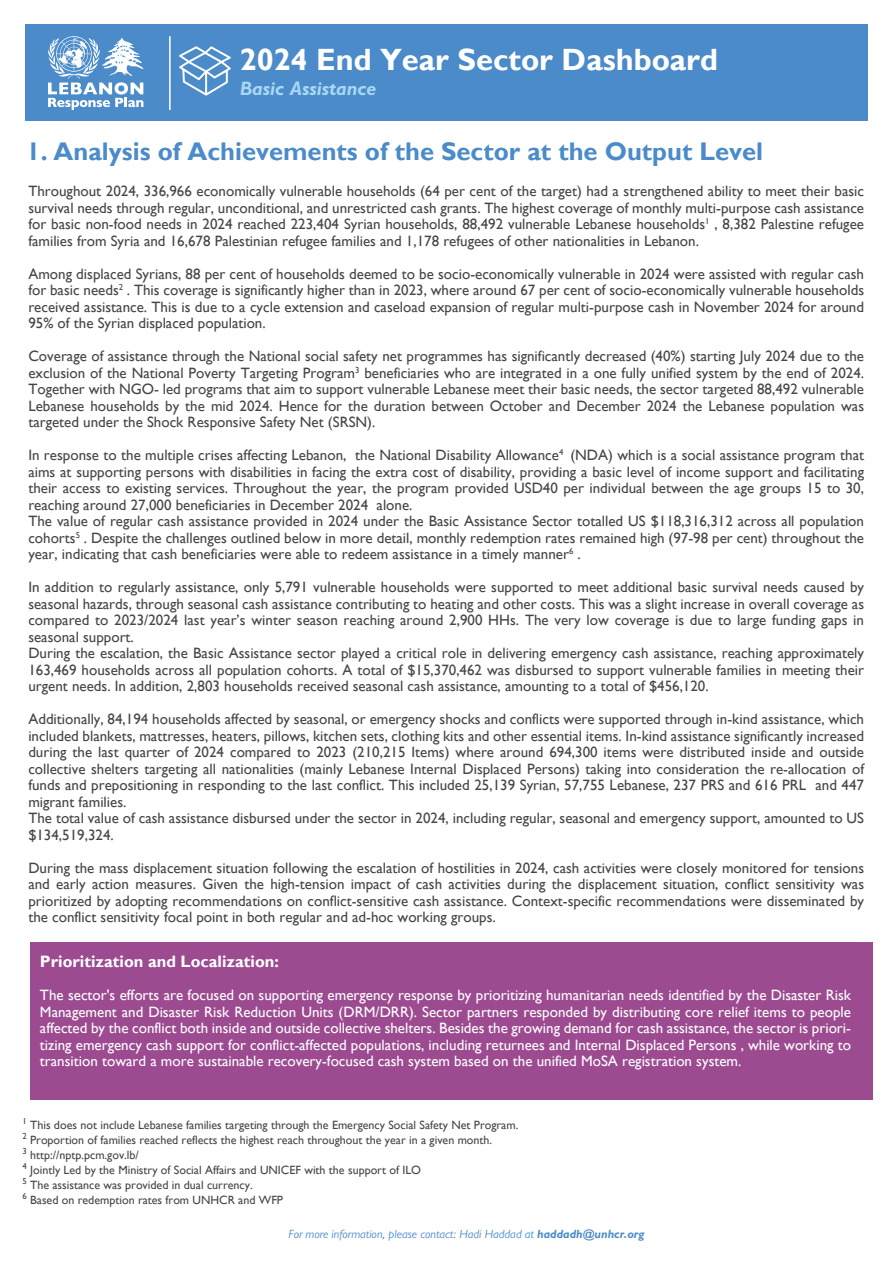
<style>
.page{position:relative;width:893px;height:1263px;background:#fff}
.page>*{position:absolute;margin:0;border:0;box-sizing:border-box;transform-origin:0 0}
.t1{font:700 30.75px "Gill Sans";color:#fff}
.t2{font:700 25.5px "Gill Sans";color:#4b8bc9}
.t3{font:italic 700 19.65px "Gill Sans";color:#a7d7f3}
.t4{font:700 16.5px "Gill Sans";color:#fff}
.t5{font:15px/16.5px "Gill Sans";color:#464547;text-align:justify}
.t6{font:15px/16.5px "Gill Sans";color:#fff;text-align:justify}
.t7{font:12px/15px "Gill Sans";color:#464547}
.t8{font:italic 12px "Gill Sans";color:#4b8bc9}
.s1{font-weight:700}
</style>
<div class="page">
<div style="left:25px;top:25px;width:843px;height:96px;background:#4b8bc9"></div>
<svg style="left:179px;top:46px;width:52px;height:50px"></svg>
<svg style="left:48px;top:36px;width:96px;height:74px"></svg>
<hr style="left:169px;top:36px;width:2px;height:74px;background:#fff">
<div style="left:30px;top:942px;width:843px;height:158px;background:#9c4b91"></div>
<h1 class="t1" style="left:240px;top:41px;width:480px">2024 End Year Sector Dashboard</h1>
<h3 class="t3" style="left:240px;top:77px;width:138px">Basic Assistance</h3>
<h2 class="t2" style="left:27px;top:136px;width:738px">1. Analysis of Achievements of the Sector at the Output Level</h2>
<p class="t5" style="left:28px;top:183px;width:837px">Throughout 2024, 336,966 economically vulnerable households (64 per cent of the target) had a strengthened ability to meet their basic survival needs through regular, unconditional, and unrestricted cash grants. The highest coverage of monthly multi-purpose cash assistance for basic non-food needs in 2024 reached 223,404 Syrian households, 88,492 vulnerable Lebanese households<sup>1</sup> , 8,382 Palestine refugee families from Syria and 16,678 Palestinian refugee families and 1,178 refugees of other nationalities in Lebanon.</p>
<p class="t5" style="left:28px;top:266px;width:837px">Among displaced Syrians, 88 per cent of households deemed to be socio-economically vulnerable in 2024 were assisted with regular cash for basic needs<sup>2</sup> . This coverage is significantly higher than in 2023, where around 67 per cent of socio-economically vulnerable households received assistance. This is due to a cycle extension and caseload expansion of regular multi-purpose cash in November 2024 for around 95% of the Syrian displaced population.</p>
<p class="t5" style="left:28px;top:348px;width:837px">Coverage of assistance through the National social safety net programmes has significantly decreased (40%) starting July 2024 due to the exclusion of the National Poverty Targeting Program<sup>3</sup> beneficiaries who are integrated in a one fully unified system by the end of 2024.<br>Together with NGO- led programs that aim to support vulnerable Lebanese meet their basic needs, the sector targeted 88,492 vulnerable Lebanese households by the mid 2024. Hence for the duration between October and December 2024 the Lebanese population was targeted under the Shock Responsive Safety Net (SRSN).</p>
<p class="t5" style="left:28px;top:447px;width:837px;text-align:left">In response to the multiple crises affecting Lebanon, the National Disability Allowance<sup>4</sup> (NDA) which is a social assistance program that aims at supporting persons with disabilities in facing the extra cost of disability, providing a basic level of income support and facilitating their access to existing services. Throughout the year, the program provided USD40 per individual between the age groups 15 to 30, reaching around 27,000 beneficiaries in December 2024 alone.<br>The value of regular cash assistance provided in 2024 under the Basic Assistance Sector totalled US $118,316,312 across all population cohorts<sup>5</sup> . Despite the challenges outlined below in more detail, monthly redemption rates remained high (97-98 per cent) throughout the year, indicating that cash beneficiaries were able to redeem assistance in a timely manner<sup>6</sup> .</p>
<p class="t5" style="left:28px;top:579px;width:837px;text-align:left">In addition to regularly assistance, only 5,791 vulnerable households were supported to meet additional basic survival needs caused by seasonal hazards, through seasonal cash assistance contributing to heating and other costs. This was a slight increase in overall coverage as compared to 2023/2024 last year’s winter season reaching around 2,900 HHs. The very low coverage is due to large funding gaps in seasonal support.<br>During the escalation, the Basic Assistance sector played a critical role in delivering emergency cash assistance, reaching approximately 163,469 households across all population cohorts. A total of $15,370,462 was disbursed to support vulnerable families in meeting their urgent needs. In addition, 2,803 households received seasonal cash assistance, amounting to a total of $456,120.</p>
<p class="t5" style="left:28px;top:711px;width:837px;text-align:left">Additionally, 84,194 households affected by seasonal, or emergency shocks and conflicts were supported through in-kind assistance, which included blankets, mattresses, heaters, pillows, kitchen sets, clothing kits and other essential items. In-kind assistance significantly increased during the last quarter of 2024 compared to 2023 (210,215 Items) where around 694,300 items were distributed inside and outside collective shelters targeting all nationalities (mainly Lebanese Internal Displaced Persons) taking into consideration the re-allocation of funds and prepositioning in responding to the last conflict. This included 25,139 Syrian, 57,755 Lebanese, 237 PRS and 616 PRL and 447 migrant families.<br>The total value of cash assistance disbursed under the sector in 2024, including regular, seasonal and emergency support, amounted to US $134,519,324.</p>
<p class="t5" style="left:28px;top:860px;width:837px">During the mass displacement situation following the escalation of hostilities in 2024, cash activities were closely monitored for tensions and early action measures. Given the high-tension impact of cash activities during the displacement situation, conflict sensitivity was prioritized by adopting recommendations on conflict-sensitive cash assistance. Context-specific recommendations were disseminated by the conflict sensitivity focal point in both regular and ad-hoc working groups.</p>
<p class="t4" style="left:40px;top:952px;width:240px">Prioritization and Localization:</p>
<p class="t6" style="left:40px;top:987px;width:813px">The sector's efforts are focused on supporting emergency response by prioritizing humanitarian needs identified by the Disaster Risk Management and Disaster Risk Reduction Units (DRM/DRR). Sector partners responded by distributing core relief items to people affected by the conflict both inside and outside collective shelters. Besides the growing demand for cash assistance, the sector is priori&shy;tizing emergency cash support for conflict-affected populations, including returnees and Internal Displaced Persons , while working to transition toward a more sustainable recovery-focused cash system based on the unified MoSA registration system.</p>
<p class="t7" style="left:22px;top:1117px;width:497px"><sup>1</sup> This does not include Lebanese families targeting through the Emergency Social Safety Net Program.<br><sup>2</sup> Proportion of families reached reflects the highest reach throughout the year in a given month.<br><sup>3</sup> http://nptp.pcm.gov.lb/<br><sup>4</sup> Jointly Led by the Ministry of Social Affairs and UNICEF with the support of ILO<br><sup>5</sup> The assistance was provided in dual currency.<br><sup>6</sup> Based on redemption rates from UNHCR and WFP</p>
<p class="t8" style="left:289px;top:1227px;width:357px">For more information, please contact: Hadi Haddad at <span class="s1">haddadh@unhcr.org</span></p>
</div>
